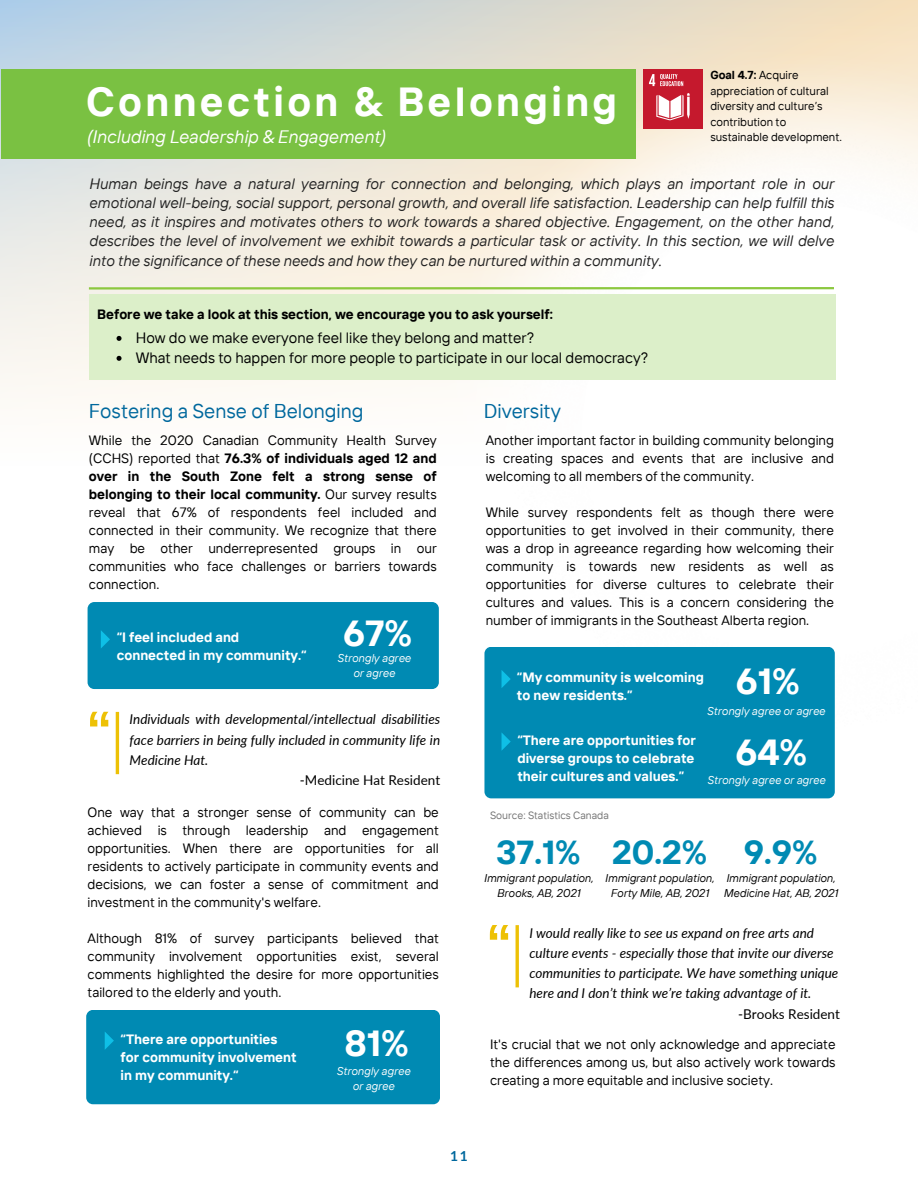
<style>
.page{position:relative;width:918px;height:1188px;background:#fff}
.page>*{position:absolute;margin:0;border:0;box-sizing:border-box;transform-origin:0 0}
.t1{font:700 52.2px "Arimo";color:#edc105}
.t2{font:700 40.5px "TT Interphases";letter-spacing:.085em;color:#fff}
.t3{font:700 36.15px "TT Interphases";color:#fff}
.t4{font:700 33.15px "TT Interphases";color:#008ab3}
.t5{font:19.95px "TT Interphases";color:#00689d}
.t6{font:italic 18px "TT Interphases";color:#fff}
.t7{font:italic 15px/19.2px "TT Interphases";color:#222;text-align:justify}
.t8{font:15px "TT Interphases";color:#000}
.t9{font:700 13.8px "Lato";color:#00689d}
.t10{font:13.5px/18px "TT Interphases";color:#000;text-align:justify}
.t11{font:italic 13.5px/20.2px "Lato";color:#000}
.t12{font:700 13.5px/18px "TT Interphases";color:#fff}
.t13{font:700 13.5px "TT Interphases";color:#000}
.t14{font:13.5px "Lato";color:#000}
.t15{font:11.55px/15.5px "TT Interphases";color:#000}
.t16{font:italic 11.25px/15px "TT Interphases";color:#000;text-align:center}
.t17{font:italic 11.25px/15px "TT Interphases";color:#fff;text-align:center}
.t18{font:10.5px "TT Interphases";color:#737373}
.s1{font-weight:700}
</style>
<div class="page">
<svg style="left:0;top:0;width:918px;height:400px;background:#e4e4de"></svg>
<img style="left:427px;top:48px;width:491px;height:751px">
<div style="left:2px;top:69px;width:634px;height:90px;background:#7ac142"></div>
<div style="left:88px;top:602px;width:351px;height:87px;background:#008ab3;border-radius:7px"></div>
<svg style="left:101px;top:630px;width:9px;height:18px"></svg>
<div style="left:86px;top:1010px;width:354px;height:94px;background:#008ab3;border-radius:7px"></div>
<svg style="left:105px;top:1032px;width:9px;height:17px"></svg>
<hr style="left:89px;top:287px;width:745px;height:3px;background:#8cc83f">
<hr style="left:516px;top:925px;width:3px;height:62px;background:#edc105">
<div style="left:89px;top:295px;width:747px;height:85px;background:#dcefc9"></div>
<div style="left:643px;top:69px;width:60px;height:60px;background:#c5192d"></div>
<svg style="left:656px;top:93px;width:34px;height:27px"></svg>
<svg style="left:649px;top:74px;width:34px;height:12px"></svg>
<svg style="left:117px;top:336px;width:5px;height:5px"></svg>
<svg style="left:117px;top:356px;width:5px;height:5px"></svg>
<div style="left:484px;top:647px;width:351px;height:151px;background:#008ab3;border-radius:7px"></div>
<svg style="left:502px;top:733px;width:9px;height:17px"></svg>
<svg style="left:502px;top:670px;width:9px;height:18px"></svg>
<hr style="left:116px;top:712px;width:3px;height:62px;background:#edc105">
<p class="t2" style="left:86px;top:75px;width:532px">Connection &amp; Belonging</p>
<p class="t6" style="left:86px;top:125px;width:301px">(Including Leadership &amp; Engagement)</p>
<p class="t15" style="left:710px;top:67px;width:133px"><span class="s1">Goal 4.7:</span> Acquire appreciation of cultural diversity and culture’s contribution to sustainable development.</p>
<p class="t7" style="left:89px;top:174px;width:747px">Human beings have a natural yearning for connection and belonging, which plays an important role in our emotional well-being, social support, personal growth, and overall life satisfaction. Leadership can help fulfill this need, as it inspires and motivates others to work towards a shared objective. Engagement, on the other hand, describes the level of involvement we exhibit towards a particular task or activity. In this section, we will delve into the significance of these needs and how they can be nurtured within a community.</p>
<p class="t13" style="left:97px;top:306px;width:457px">Before we take a look at this section, we encourage you to ask yourself:</p>
<p class="t8" style="left:136px;top:328px;width:400px">How do we make everyone feel like they belong and matter?</p>
<p class="t8" style="left:136px;top:348px;width:514px">What needs to happen for more people to participate in our local democracy?</p>
<p class="t5" style="left:89px;top:398px;width:276px">Fostering a Sense of Belonging</p>
<p class="t10" style="left:89px;top:431px;width:349px">While the 2020 Canadian Community Health Survey (CCHS) reported that <span class="s1">76.3% of individuals aged 12 and over in the South Zone felt a strong sense of belonging to their local community.</span> Our survey results reveal that 67% of respondents feel included and connected in their community. We recognize that there may be other underrepresented groups in our communities who face challenges or barriers towards connection.</p>
<p class="t12" style="left:117px;top:628px;width:191px">“I feel included and connected in my community.“</p>
<p class="t3" style="left:343px;top:610px;width:71px">67%</p>
<p class="t17" style="left:337px;top:651px;width:75px">Strongly agree or agree</p>
<p class="t1" style="left:86px;top:700px;width:28px">“</p>
<p class="t11" style="left:130px;top:709px;width:312px;text-align:justify">Individuals with developmental/intellectual disabilities face barriers in being fully included in community life in Medicine Hat.</p>
<p class="t14" style="left:300px;top:772px;width:142px">-Medicine Hat Resident</p>
<p class="t10" style="left:88px;top:803px;width:353px">One way that a stronger sense of community can be achieved is through leadership and engagement opportunities. When there are opportunities for all residents to actively participate in community events and decisions, we can foster a sense of commitment and investment in the community's welfare.</p>
<p class="t10" style="left:88px;top:929px;width:353px">Although 81% of survey participants believed that community involvement opportunities exist, several comments highlighted the desire for more opportunities tailored to the elderly and youth.</p>
<p class="t12" style="left:121px;top:1030px;width:178px">“There are opportunities for community involvement in my community.“</p>
<p class="t3" style="left:345px;top:1020px;width:66px">81%</p>
<p class="t17" style="left:337px;top:1063px;width:75px">Strongly agree or agree</p>
<p class="t5" style="left:484px;top:398px;width:79px">Diversity</p>
<p class="t10" style="left:486px;top:431px;width:350px">Another important factor in building community belonging is creating spaces and events that are inclusive and welcoming to all members of the community.</p>
<p class="t10" style="left:486px;top:503px;width:350px">While survey respondents felt as though there were opportunities to get involved in their community, there was a drop in agreeance regarding how welcoming their community is towards new residents as well as opportunities for diverse cultures to celebrate their cultures and values. This is a concern considering the number of immigrants in the Southeast Alberta region.</p>
<p class="t3" style="left:736px;top:658px;width:66px">61%</p>
<p class="t17" style="left:707px;top:703px;width:120px">Strongly agree or agree</p>
<p class="t12" style="left:517px;top:668px;width:188px">“My community is welcoming to new residents.”</p>
<p class="t12" style="left:517px;top:730px;width:180px;text-align:justify">“There are opportunities for diverse groups to celebrate their cultures and values.”</p>
<p class="t18" style="left:490px;top:809px;width:120px">Source: Statistics Canada</p>
<p class="t3" style="left:735px;top:728px;width:73px">64%</p>
<p class="t17" style="left:707px;top:772px;width:120px">Strongly agree or agree</p>
<p class="t4" style="left:496px;top:831px;width:86px">37.1%</p>
<p class="t16" style="left:484px;top:871px;width:111px">Immigrant population,<br>Brooks, AB, 2021</p>
<p class="t4" style="left:612px;top:831px;width:97px">20.2%</p>
<p class="t16" style="left:605px;top:871px;width:111px">Immigrant population,<br>Forty Mile, AB, 2021</p>
<p class="t4" style="left:744px;top:831px;width:75px">9.9%</p>
<p class="t16" style="left:723px;top:871px;width:116px;text-align:left">Immigrant population,<br>Medicine Hat, AB, 2021</p>
<p class="t1" style="left:486px;top:914px;width:28px">“</p>
<p class="t11" style="left:529px;top:922px;width:310px">I would really like to see us expand on free arts and culture events - especially those that invite our diverse communities to participate. We have something unique here and I don’t think we’re taking advantage of it.</p>
<p class="t14" style="left:738px;top:1005px;width:103px">-Brooks Resident</p>
<p class="t10" style="left:490px;top:1035px;width:347px">It's crucial that we not only acknowledge and appreciate the differences among us, but also actively work towards creating a more equitable and inclusive society.</p>
<p class="t9" style="left:450px;top:1148px;width:19px">11</p>
</div>
